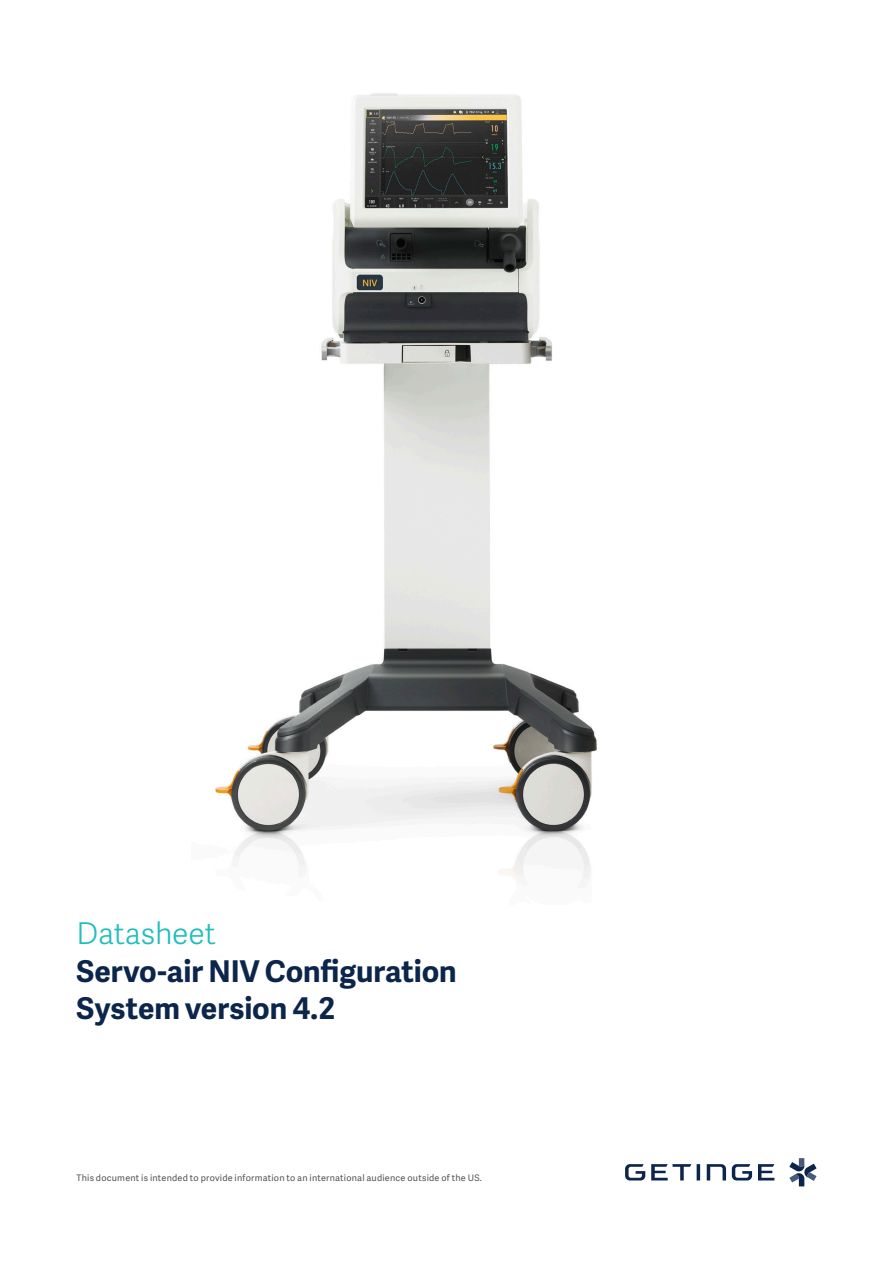
<style>
.page{position:relative;width:893px;height:1263px;background:#fff}
.page>*{position:absolute;margin:0;border:0;box-sizing:border-box;transform-origin:0 0}
.Heading_Adelle_Sans{font:700 30px "Adelle Sans";color:#0c254b}
.A4_USL_Title_Small_S{font:300 30px "Adelle Sans";letter-spacing:-.005em;color:#21bdbd}
.A4_USL_Front_cover_L{font:9px "Adelle Sans";letter-spacing:.025em;color:#505353}
</style>
<div class="page">
<svg style="left:789px;top:1158px;width:27px;height:28px"></svg>
<svg style="left:758px;top:1164px;width:16px;height:16px"></svg>
<svg style="left:651px;top:1164px;width:40px;height:16px"></svg>
<svg style="left:697px;top:1164px;width:3px;height:16px"></svg>
<svg style="left:625px;top:1164px;width:20px;height:16px"></svg>
<svg style="left:732px;top:1164px;width:20px;height:16px"></svg>
<svg style="left:707px;top:1164px;width:19px;height:16px"></svg>
<img style="left:215px;top:93px;width:382px;height:787px">
<p class="A4_USL_Title_Small_S" style="left:77px;top:912px;width:141px">Datasheet</p>
<p class="Heading_Adelle_Sans" style="left:77px;top:949px;width:382px">Servo-air NIV Configuration</p>
<p class="Heading_Adelle_Sans" style="left:77px;top:986px;width:260px">System version 4.2</p>
<p class="A4_USL_Front_cover_L" style="left:77px;top:1171px;width:407px">This document is intended to provide information to an international audience outside of the US.</p>
</div>
